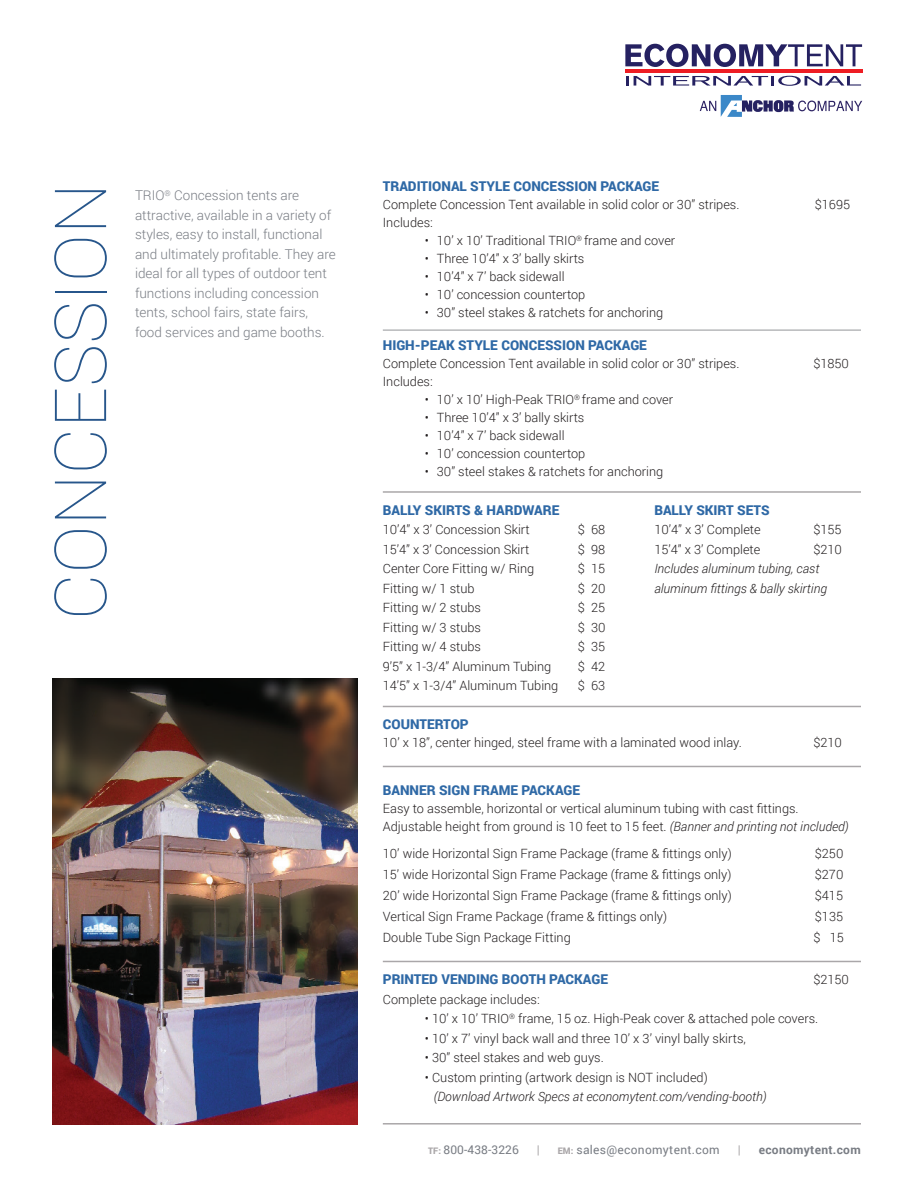
<style>
.page{position:relative;width:918px;height:1188px;background:#fff}
.page>*{position:absolute;margin:0;border:0;box-sizing:border-box;transform-origin:0 0}
.t1{font:100 72px "Roboto";color:#27568b}
.t2{font:300 13.5px/19.5px "Roboto";color:#797d84}
.t3{font:900 13.5px "Roboto";color:#2f69a6}
.t4{font:300 12.75px/18px "Roboto";color:#231f20}
.t5{font:italic 300 12.75px "Roboto";color:#231f20}
.t6{font:12px "Roboto";letter-spacing:.025em;color:#797d84}
.t7{font:700 12px "Roboto";letter-spacing:.025em;color:#797d84}
.t8{font:12px "Roboto";color:#aaa7a9}
.s1{font-style:italic}
.s2{font-weight:900;font-size:9px;color:#aaa7a9}
</style>
<div class="page">
<hr style="left:383px;top:330px;width:501px;height:1px;background:#939598">
<hr style="left:383px;top:491px;width:501px;height:2px;background:#aaa7a9">
<hr style="left:383px;top:706px;width:501px;height:1px;background:#aaa7a9">
<hr style="left:383px;top:766px;width:501px;height:1px;background:#aaa7a9">
<hr style="left:383px;top:961px;width:501px;height:1px;background:#aaa7a9">
<hr style="left:383px;top:1123px;width:501px;height:2px;background:#aaa7a9">
<svg style="left:625px;top:44px;width:237px;height:23px"></svg>
<hr style="left:625px;top:69px;width:238px;height:3px;background:#ee1d23">
<svg style="left:626px;top:76px;width:235px;height:10px"></svg>
<svg style="left:700px;top:95px;width:162px;height:22px"></svg>
<div style="left:861px;top:177px;width:38px;height:963px;background:#fff"></div>
<img style="left:53px;top:678px;width:304px;height:447px">
<h1 class="t1" style="left:31px;top:620px;width:438px;rotate:-90deg">CONCESSION</h1>
<p class="t2" style="left:135px;top:185px;width:202px">TRIO<sup>®</sup> Concession tents are attractive, available in a variety of styles, easy to install, functional and ultimately profitable. They are ideal for all types of outdoor tent functions including concession tents, school fairs, state fairs, food services and game booths.</p>
<p class="t3" style="left:383px;top:176px;width:278px">TRADITIONAL STYLE CONCESSION PACKAGE</p>
<p class="t4" style="left:383px;top:195px;width:358px">Complete Concession Tent available in solid color or 30” stripes.</p>
<p class="t4" style="left:815px;top:195px;width:37px">$1695</p>
<p class="t4" style="left:383px;top:213px;width:52px">Includes:</p>
<p class="t4" style="left:425px;top:231px;width:252px">• 10’ x 10’ Traditional TRIO<sup>®</sup> frame and cover</p>
<p class="t4" style="left:425px;top:249px;width:161px">• Three 10’4” x 3’ bally skirts</p>
<p class="t4" style="left:425px;top:267px;width:141px">• 10’4” x 7’ back sidewall</p>
<p class="t4" style="left:425px;top:285px;width:162px">• 10’ concession countertop</p>
<p class="t4" style="left:425px;top:303px;width:240px">• 30” steel stakes &amp; ratchets for anchoring</p>
<p class="t3" style="left:383px;top:335px;width:266px">HIGH-PEAK STYLE CONCESSION PACKAGE</p>
<p class="t4" style="left:383px;top:354px;width:358px">Complete Concession Tent available in solid color or 30” stripes.</p>
<p class="t4" style="left:813px;top:354px;width:37px">$1850</p>
<p class="t4" style="left:383px;top:372px;width:52px">Includes:</p>
<p class="t4" style="left:425px;top:390px;width:250px">• 10’ x 10’ High-Peak TRIO<sup>®</sup> frame and cover</p>
<p class="t4" style="left:425px;top:408px;width:161px">• Three 10’4” x 3’ bally skirts</p>
<p class="t4" style="left:425px;top:426px;width:141px">• 10’4” x 7’ back sidewall</p>
<p class="t4" style="left:425px;top:444px;width:162px">• 10’ concession countertop</p>
<p class="t4" style="left:425px;top:462px;width:240px">• 30” steel stakes &amp; ratchets for anchoring</p>
<p class="t3" style="left:383px;top:500px;width:178px">BALLY SKIRTS &amp; HARDWARE</p>
<p class="t3" style="left:654px;top:500px;width:117px">BALLY SKIRT SETS</p>
<p class="t4" style="left:383px;top:520px;width:148px">10’4” x 3’ Concession Skirt</p>
<p class="t4" style="left:578px;top:520px;width:29px">$ 68</p>
<p class="t4" style="left:654px;top:520px;width:108px">10’4” x 3’ Complete</p>
<p class="t4" style="left:813px;top:520px;width:30px">$155</p>
<p class="t4" style="left:383px;top:540px;width:148px">15’4” x 3’ Concession Skirt</p>
<p class="t4" style="left:578px;top:540px;width:29px">$ 98</p>
<p class="t4" style="left:654px;top:540px;width:108px">15’4” x 3’ Complete</p>
<p class="t4" style="left:813px;top:540px;width:30px">$210</p>
<p class="t4" style="left:383px;top:559px;width:153px">Center Core Fitting w/ Ring</p>
<p class="t4" style="left:578px;top:559px;width:29px">$ 15</p>
<p class="t5" style="left:654px;top:560px;width:167px">Includes aluminum tubing, cast</p>
<p class="t4" style="left:383px;top:579px;width:93px">Fitting w/ 1 stub</p>
<p class="t4" style="left:578px;top:579px;width:29px">$ 20</p>
<p class="t5" style="left:654px;top:579px;width:174px">aluminum fittings &amp; bally skirting</p>
<p class="t4" style="left:383px;top:598px;width:100px">Fitting w/ 2 stubs</p>
<p class="t4" style="left:578px;top:598px;width:29px">$ 25</p>
<p class="t4" style="left:383px;top:618px;width:100px">Fitting w/ 3 stubs</p>
<p class="t4" style="left:578px;top:618px;width:29px">$ 30</p>
<p class="t4" style="left:383px;top:637px;width:100px">Fitting w/ 4 stubs</p>
<p class="t4" style="left:578px;top:637px;width:29px">$ 35</p>
<p class="t4" style="left:383px;top:657px;width:170px">9’5” x 1-3/4” Aluminum Tubing</p>
<p class="t4" style="left:578px;top:657px;width:29px">$ 42</p>
<p class="t4" style="left:383px;top:676px;width:177px">14’5” x 1-3/4” Aluminum Tubing</p>
<p class="t4" style="left:578px;top:676px;width:29px">$ 63</p>
<p class="t3" style="left:383px;top:715px;width:87px">COUNTERTOP</p>
<p class="t4" style="left:383px;top:733px;width:360px">10’ x 18”, center hinged, steel frame with a laminated wood inlay.</p>
<p class="t4" style="left:813px;top:733px;width:30px">$210</p>
<p class="t3" style="left:383px;top:781px;width:199px">BANNER SIGN FRAME PACKAGE</p>
<p class="t4" style="left:383px;top:799px;width:467px">Easy to assemble, horizontal or vertical aluminum tubing with cast fittings.<br>Adjustable height from ground is 10 feet to 15 feet. <span class="s1">(Banner and printing not included)</span></p>
<p class="t4" style="left:383px;top:844px;width:350px">10’ wide Horizontal Sign Frame Package (frame &amp; fittings only)</p>
<p class="t4" style="left:815px;top:844px;width:30px">$250</p>
<p class="t4" style="left:383px;top:865px;width:350px">15’ wide Horizontal Sign Frame Package (frame &amp; fittings only)</p>
<p class="t4" style="left:815px;top:865px;width:30px">$270</p>
<p class="t4" style="left:383px;top:886px;width:350px">20’ wide Horizontal Sign Frame Package (frame &amp; fittings only)</p>
<p class="t4" style="left:815px;top:886px;width:30px">$415</p>
<p class="t4" style="left:383px;top:907px;width:286px">Vertical Sign Frame Package (frame &amp; fittings only)</p>
<p class="t4" style="left:815px;top:907px;width:30px">$135</p>
<p class="t4" style="left:383px;top:928px;width:189px">Double Tube Sign Package Fitting</p>
<p class="t4" style="left:813px;top:928px;width:32px">$ 15</p>
<p class="t3" style="left:383px;top:970px;width:227px">PRINTED VENDING BOOTH PACKAGE</p>
<p class="t4" style="left:813px;top:970px;width:37px">$2150</p>
<p class="t4" style="left:383px;top:990px;width:158px">Complete package includes:</p>
<p class="t4" style="left:425px;top:1009px;width:395px">• 10’ x 10’ TRIO<sup>®</sup> frame, 15 oz. High-Peak cover &amp; attached pole covers.</p>
<p class="t4" style="left:425px;top:1029px;width:323px">• 10’ x 7’ vinyl back wall and three 10’ x 3’ vinyl bally skirts,</p>
<p class="t4" style="left:425px;top:1048px;width:180px">• 30” steel stakes and web guys.</p>
<p class="t4" style="left:425px;top:1068px;width:284px">• Custom printing (artwork design is NOT included)</p>
<p class="t5" style="left:434px;top:1088px;width:335px">(Download Artwork Specs at economytent.com/vending-booth)</p>
<p class="t6" style="left:428px;top:1141px;width:92px"><span class="s2">TF:</span> 800-438-3226</p>
<p class="t8" style="left:537px;top:1141px;width:4px">|</p>
<p class="t6" style="left:558px;top:1141px;width:163px"><span class="s2">EM:</span> sales@economytent.com</p>
<p class="t8" style="left:738px;top:1141px;width:4px">|</p>
<p class="t7" style="left:759px;top:1141px;width:103px">economytent.com</p>
</div>
